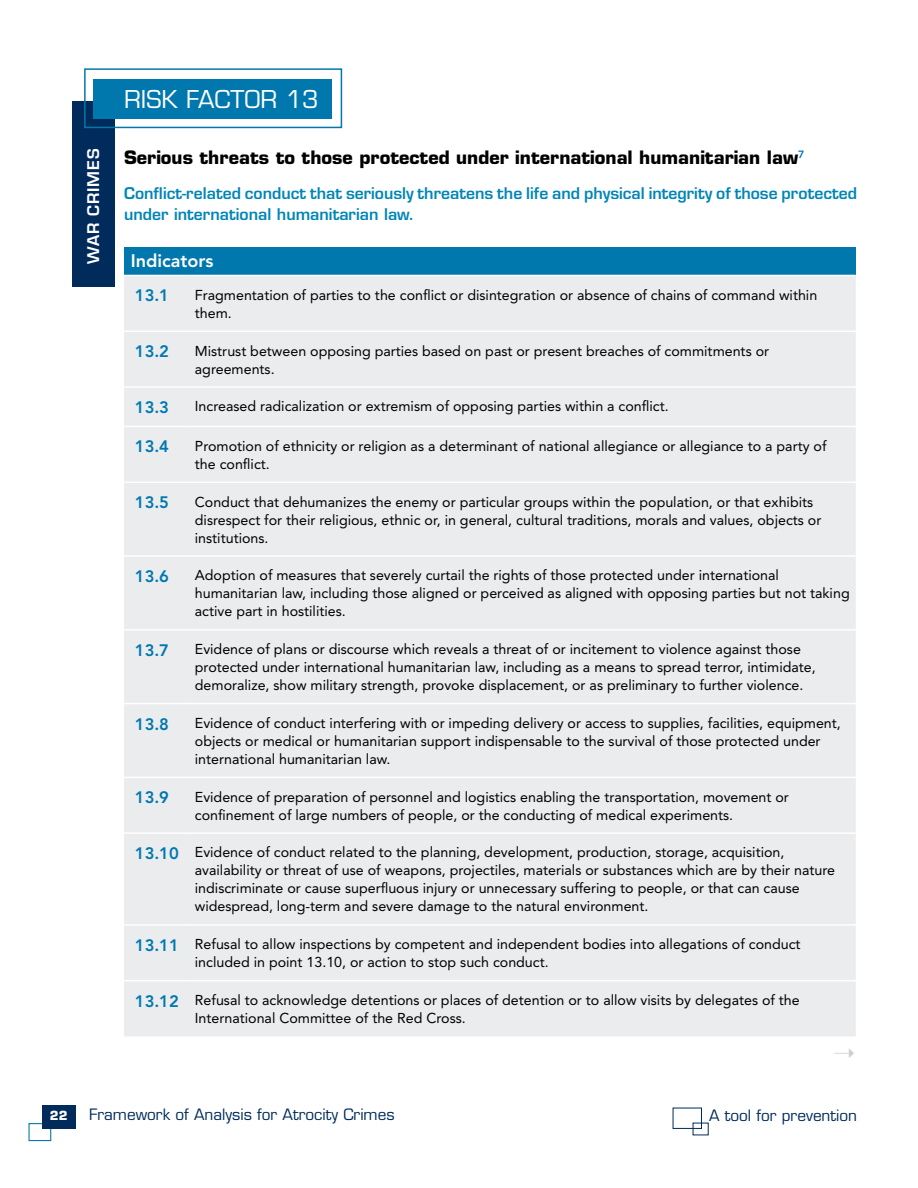
<style>
.page{position:relative;width:918px;height:1188px;background:#fff}
.page>*{position:absolute;margin:0;border:0;box-sizing:border-box;transform-origin:0 0}
.t1{font:24px "Eurostile LT Std";color:#fff}
.t2{font:700 18px "Eurostile LT Std";color:#000}
.t3{font:800 18px "Avenir LT Std";color:#fff}
.t4{font:800 16.5px "Avenir LT Std";color:#0078ae}
.t5{font:600 15.75px/21px "Eurostile LT Std";color:#0085b8}
.t6{font:600 15.75px "Eurostile LT Std";letter-spacing:.05em;color:#fff}
.t7{font:15.3px "Eurostile LT Std";color:#002b5a}
.t8{font:14.25px/18px "Avenir LT Std";color:#000}
.t9{font:700 12.3px "Eurostile LT Std";color:#fff}
.s1{font-weight:800;font-size:16.5px;color:#0078ae}
</style>
<div class="page">
<div style="left:72px;top:102px;width:42px;height:185px;background:#002b5a"></div>
<div style="left:93px;top:79px;width:239px;height:39px;background:#0078ae"></div>
<div style="left:84px;top:68px;width:258px;height:60px;border:2px solid #0078ae"></div>
<div style="left:673px;top:1108px;width:29px;height:21px;border:1px solid #002b5a"></div>
<div style="left:28px;top:1123px;width:23px;height:18px;border:1px solid #0078ae"></div>
<div style="left:42px;top:1105px;width:33px;height:24px;background:#002b5a"></div>
<div style="left:124px;top:247px;width:732px;height:28px;background:#0078ae"></div>
<div style="left:124px;top:276px;width:732px;height:760px;background:#eaecee"></div>
<hr style="left:124px;top:629px;width:65px;height:2px;background:#fff">
<hr style="left:124px;top:703px;width:65px;height:1px;background:#fff">
<hr style="left:124px;top:386px;width:65px;height:2px;background:#fff">
<hr style="left:189px;top:386px;width:667px;height:2px;background:#fff">
<hr style="left:124px;top:426px;width:65px;height:1px;background:#fff">
<hr style="left:189px;top:426px;width:667px;height:1px;background:#fff">
<hr style="left:124px;top:482px;width:65px;height:1px;background:#fff">
<hr style="left:189px;top:482px;width:667px;height:1px;background:#fff">
<hr style="left:124px;top:555px;width:65px;height:2px;background:#fff">
<hr style="left:189px;top:555px;width:667px;height:2px;background:#fff">
<hr style="left:189px;top:629px;width:667px;height:2px;background:#fff">
<hr style="left:189px;top:703px;width:667px;height:1px;background:#fff">
<hr style="left:124px;top:777px;width:65px;height:1px;background:#fff">
<hr style="left:189px;top:777px;width:667px;height:1px;background:#fff">
<hr style="left:124px;top:331px;width:65px;height:1px;background:#fff">
<hr style="left:189px;top:331px;width:667px;height:1px;background:#fff">
<hr style="left:124px;top:832px;width:65px;height:2px;background:#fff">
<hr style="left:189px;top:832px;width:667px;height:2px;background:#fff">
<hr style="left:124px;top:924px;width:65px;height:2px;background:#fff">
<hr style="left:189px;top:924px;width:667px;height:2px;background:#fff">
<hr style="left:124px;top:980px;width:65px;height:1px;background:#fff">
<hr style="left:189px;top:980px;width:667px;height:1px;background:#fff">
<p class="t6" style="left:83px;top:264px;width:117px;rotate:-90deg">WAR CRIMES</p>
<h1 class="t1" style="left:124px;top:85px;width:196px">RISK FACTOR 13</h1>
<p class="t2" style="left:124px;top:147px;width:682px">Serious threats to those protected under international humanitarian law<sup>7</sup></p>
<p class="t5" style="left:124px;top:182px;width:734px">Conflict-related conduct that seriously threatens the life and physical integrity of those protected under international humanitarian law.</p>
<p class="t3" style="left:131px;top:250px;width:84px">Indicators</p>
<p class="t4" style="left:135px;top:286px;width:36px">13.1</p>
<p class="t8" style="left:195px;top:286px;width:624px">Fragmentation of parties to the conflict or disintegration or absence of chains of command within them.</p>
<p class="t4" style="left:135px;top:342px;width:36px">13.2</p>
<p class="t8" style="left:195px;top:342px;width:576px">Mistrust between opposing parties based on past or present breaches of commitments or agreements.</p>
<p class="t4" style="left:135px;top:398px;width:36px">13.3</p>
<p class="t8" style="left:195px;top:397px;width:475px">Increased radicalization or extremism of opposing parties within a conflict.</p>
<p class="t4" style="left:135px;top:437px;width:36px">13.4</p>
<p class="t8" style="left:195px;top:437px;width:633px">Promotion of ethnicity or religion as a determinant of national allegiance or allegiance to a party of the conflict.</p>
<p class="t4" style="left:135px;top:493px;width:36px">13.5</p>
<p class="t8" style="left:195px;top:493px;width:628px">Conduct that dehumanizes the enemy or particular groups within the population, or that exhibits disrespect for their religious, ethnic or, in general, cultural traditions, morals and values, objects or institutions.</p>
<p class="t4" style="left:135px;top:567px;width:36px">13.6</p>
<p class="t8" style="left:195px;top:566px;width:656px">Adoption of measures that severely curtail the rights of those protected under international humanitarian law, including those aligned or perceived as aligned with opposing parties but not taking active part in hostilities.</p>
<p class="t4" style="left:135px;top:640px;width:36px">13.7</p>
<p class="t8" style="left:195px;top:640px;width:622px">Evidence of plans or discourse which reveals a threat of or incitement to violence against those protected under international humanitarian law, including as a means to spread terror, intimidate, demoralize, show military strength, provoke displacement, or as preliminary to further violence.</p>
<p class="t4" style="left:135px;top:714px;width:36px">13.8</p>
<p class="t8" style="left:195px;top:714px;width:647px">Evidence of conduct interfering with or impeding delivery or access to supplies, facilities, equipment, objects or medical or humanitarian support indispensable to the survival of those protected under international humanitarian law.</p>
<p class="t4" style="left:135px;top:788px;width:36px">13.9</p>
<p class="t8" style="left:195px;top:788px;width:596px">Evidence of preparation of personnel and logistics enabling the transportation, movement or confinement of large numbers of people, or the conducting of medical experiments.</p>
<p class="t8" style="left:195px;top:844px;width:642px;text-indent:-60px"><span class="s1">13.10</span> Evidence of conduct related to the planning, development, production, storage, acquisition, availability or threat of use of weapons, projectiles, materials or substances which are by their nature indiscriminate or cause superfluous injury or unnecessary suffering to people, or that can cause widespread, long-term and severe damage to the natural environment.</p>
<p class="t8" style="left:195px;top:935px;width:607px;text-indent:-60px"><span class="s1">13.11</span> Refusal to allow inspections by competent and independent bodies into allegations of conduct included in point 13.10, or action to stop such conduct.</p>
<p class="t8" style="left:195px;top:991px;width:606px;text-indent:-60px"><span class="s1">13.12</span> Refusal to acknowledge detentions or places of detention or to allow visits by delegates of the<br>International Committee of the Red Cross.</p>
<p class="t9" style="left:50px;top:1108px;width:19px">22</p>
<p class="t7" style="left:89px;top:1106px;width:307px">Framework of Analysis for Atrocity Crimes</p>
<p class="t7" style="left:709px;top:1106px;width:149px">A tool for prevention</p>
</div>
